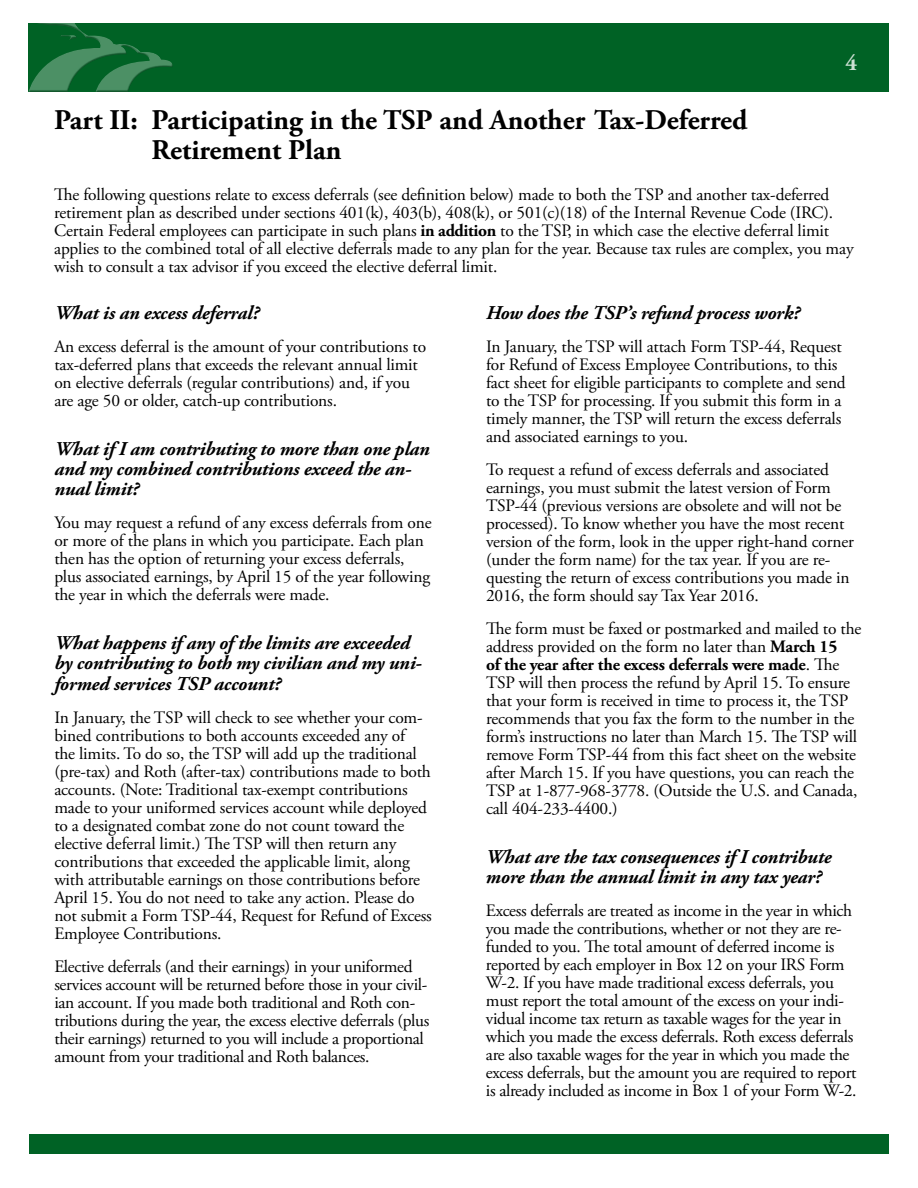
<style>
.page{position:relative;width:918px;height:1188px;background:#fff}
.page>*{position:absolute;margin:0;border:0;box-sizing:border-box;transform-origin:0 0}
.t1{font:700 28.5px/30px "Adobe Garamond Pro";color:#000}
.t2{font:700 22.5px "Adobe Garamond Pro";color:#cce0d3}
.t3{font:italic 700 19.5px/20.2px "Adobe Garamond Pro";letter-spacing:-.01em;color:#000}
.t4{font:17.4px/18px "Adobe Garamond Pro";letter-spacing:-.01em;color:#000}
.s1{font-weight:700}
</style>
<div class="page">
<div style="left:29px;top:1134px;width:859px;height:20px;background:#006225"></div>
<div style="left:29px;top:23px;width:860px;height:68px;background:#006225"></div>
<div style="left:27px;top:23px;width:148px;height:69px;background:#000;opacity:.75"></div>
<h1 class="t1" style="left:152px;top:105px;width:597px;text-indent:-97px">Part II: Participating in the TSP and Another Tax-Deferred<br>Retirement Plan</h1>
<p class="t2" style="left:846px;top:50px;width:13px">4</p>
<p class="t4" style="left:54px;top:186px;width:801px">The following questions relate to excess deferrals (see definition below) made to both the TSP and another tax-deferred retirement plan as described under sections 401(k), 403(b), 408(k), or 501(c)(18) of the Internal Revenue Code (IRC).<br>Certain Federal employees can participate in such plans <span class="s1">in addition</span> to the TSP, in which case the elective deferral limit applies to the combined total of all elective deferrals made to any plan for the year. Because tax rules are complex, you may wish to consult a tax advisor if you exceed the elective deferral limit.</p>
<p class="t3" style="left:54px;top:303px;width:206px">What is an excess deferral?</p>
<p class="t4" style="left:54px;top:338px;width:373px">An excess deferral is the amount of your contributions to tax-deferred plans that exceeds the relevant annual limit on elective deferrals (regular contributions) and, if you are age 50 or older, catch-up contributions.</p>
<p class="t3" style="left:54px;top:439px;width:377px">What if I am contributing to more than one plan and my combined contributions exceed the an&shy;nual limit?</p>
<p class="t4" style="left:54px;top:515px;width:379px">You may request a refund of any excess deferrals from one or more of the plans in which you participate. Each plan then has the option of returning your excess deferrals, plus associated earnings, by April 15 of the year following the year in which the deferrals were made.</p>
<p class="t3" style="left:54px;top:633px;width:369px">What happens if any of the limits are exceeded by contributing to both my civilian and my uni&shy;formed services TSP account?</p>
<p class="t4" style="left:54px;top:709px;width:379px">In January, the TSP will check to see whether your com&shy;bined contributions to both accounts exceeded any of<br>the limits. To do so, the TSP will add up the traditional (pre-tax) and Roth (after-tax) contributions made to both accounts. (Note: Traditional tax-exempt contributions made to your uniformed services account while deployed to a designated combat zone do not count toward the elective deferral limit.) The TSP will then return any contributions that exceeded the applicable limit, along with attributable earnings on those contributions before April 15. You do not need to take any action. Please do not submit a Form TSP-44, Request for Refund of Excess Employee Contributions.</p>
<p class="t4" style="left:54px;top:958px;width:377px">Elective deferrals (and their earnings) in your uniformed services account will be returned before those in your civil&shy;ian account. If you made both traditional and Roth con&shy;tributions during the year, the excess elective deferrals (plus their earnings) returned to you will include a proportional amount from your traditional and Roth balances.</p>
<p class="t3" style="left:486px;top:303px;width:315px">How does the TSP’s refund process work?</p>
<p class="t4" style="left:486px;top:338px;width:361px">In January, the TSP will attach Form TSP-44, Request for Refund of Excess Employee Contributions, to this fact sheet for eligible participants to complete and send to the TSP for processing. If you submit this form in a timely manner, the TSP will return the excess deferrals and associated earnings to you.</p>
<p class="t4" style="left:486px;top:461px;width:369px">To request a refund of excess deferrals and associated earnings, you must submit the latest version of Form TSP-44 (previous versions are obsolete and will not be processed). To know whether you have the most recent version of the form, look in the upper right-hand corner (under the form name) for the tax year. If you are re&shy;questing the return of excess contributions you made in 2016, the form should say Tax Year 2016.</p>
<p class="t4" style="left:486px;top:620px;width:377px">The form must be faxed or postmarked and mailed to the address provided on the form no later than <span class="s1">March 15<br>of the year after the excess deferrals were made</span>. The TSP will then process the refund by April 15. To ensure that your form is received in time to process it, the TSP recommends that you fax the form to the number in the form’s instructions no later than March 15. The TSP will remove Form TSP-44 from this fact sheet on the website after March 15. If you have questions, you can reach the TSP at 1-877-968-3778. (Outside the U.S. and Canada, call 404-233-4400.)</p>
<p class="t3" style="left:486px;top:847px;width:347px">What are the tax consequences if I contribute more than the annual limit in any tax year?</p>
<p class="t4" style="left:486px;top:902px;width:372px">Excess deferrals are treated as income in the year in which you made the contributions, whether or not they are re&shy;funded to you. The total amount of deferred income is reported by each employer in Box 12 on your IRS Form W-2. If you have made traditional excess deferrals, you must report the total amount of the excess on your indi&shy;vidual income tax return as taxable wages for the year in which you made the excess deferrals. Roth excess deferrals are also taxable wages for the year in which you made the excess deferrals, but the amount you are required to report is already included as income in Box 1 of your Form W-2.</p>
</div>
